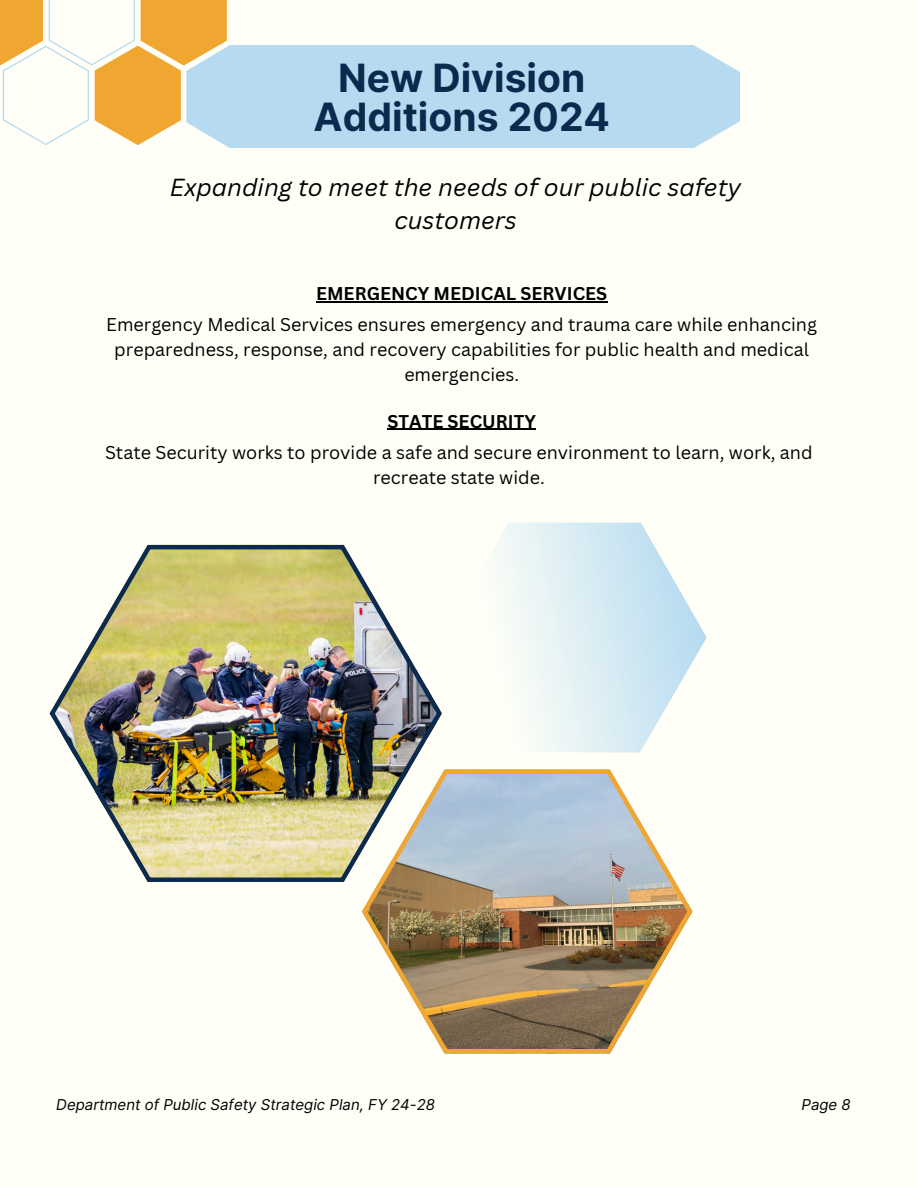
<style>
.page{position:relative;width:918px;height:1188px;background:#fffff7}
.page>*{position:absolute;margin:0;border:0;box-sizing:border-box;transform-origin:0 0}
.t1{font:700 39px/38.2px "Inter";color:#0c2a4e;text-align:center}
.t2{font:italic 24px/32.7px "Canva Sans";color:#000;text-align:center}
.t3{font:18px/24.8px "Canva Sans";color:#000;text-align:center}
.t4{font:700 18px "Canva Sans";color:#000}
.t5{font:italic 15px "Inter";color:#000}
</style>
<div class="page">
<svg style="left:0;top:0;width:230px;height:148px"></svg>
<div style="left:230px;top:45px;width:464px;height:103px;background:#b6dbf0"></div>
<svg style="left:694px;top:45px;width:46px;height:103px"></svg>
<hr style="left:316px;top:301px;width:292px;height:1px;background:#000">
<hr style="left:388px;top:429px;width:148px;height:1px;background:#000">
<img style="left:50px;top:545px;width:358px;height:337px">
<img style="left:362px;top:769px;width:330px;height:284px">
<svg style="left:408px;top:522px;width:299px;height:288px"></svg>
<p class="t1" style="left:314px;top:59px;width:298px">New Division<br>Additions 2024</p>
<h2 class="t2" style="left:170px;top:171px;width:573px">Expanding to meet the needs of our public safety customers</h2>
<h3 class="t4" style="left:316px;top:281px;width:293px">EMERGENCY MEDICAL SERVICES</h3>
<h4 class="t3" style="left:106px;top:312px;width:712px">Emergency Medical Services ensures emergency and trauma care while enhancing preparedness, response, and recovery capabilities for public health and medical emergencies.</h4>
<h3 class="t4" style="left:388px;top:408px;width:150px">STATE SECURITY</h3>
<h4 class="t3" style="left:105px;top:440px;width:709px">State Security works to provide a safe and secure environment to learn, work, and recreate state wide.</h4>
<p class="t5" style="left:56px;top:1095px;width:380px">Department of Public Safety Strategic Plan, FY 24-28</p>
<h1 class="t5" style="left:802px;top:1095px;width:51px">Page 8</h1>
</div>
